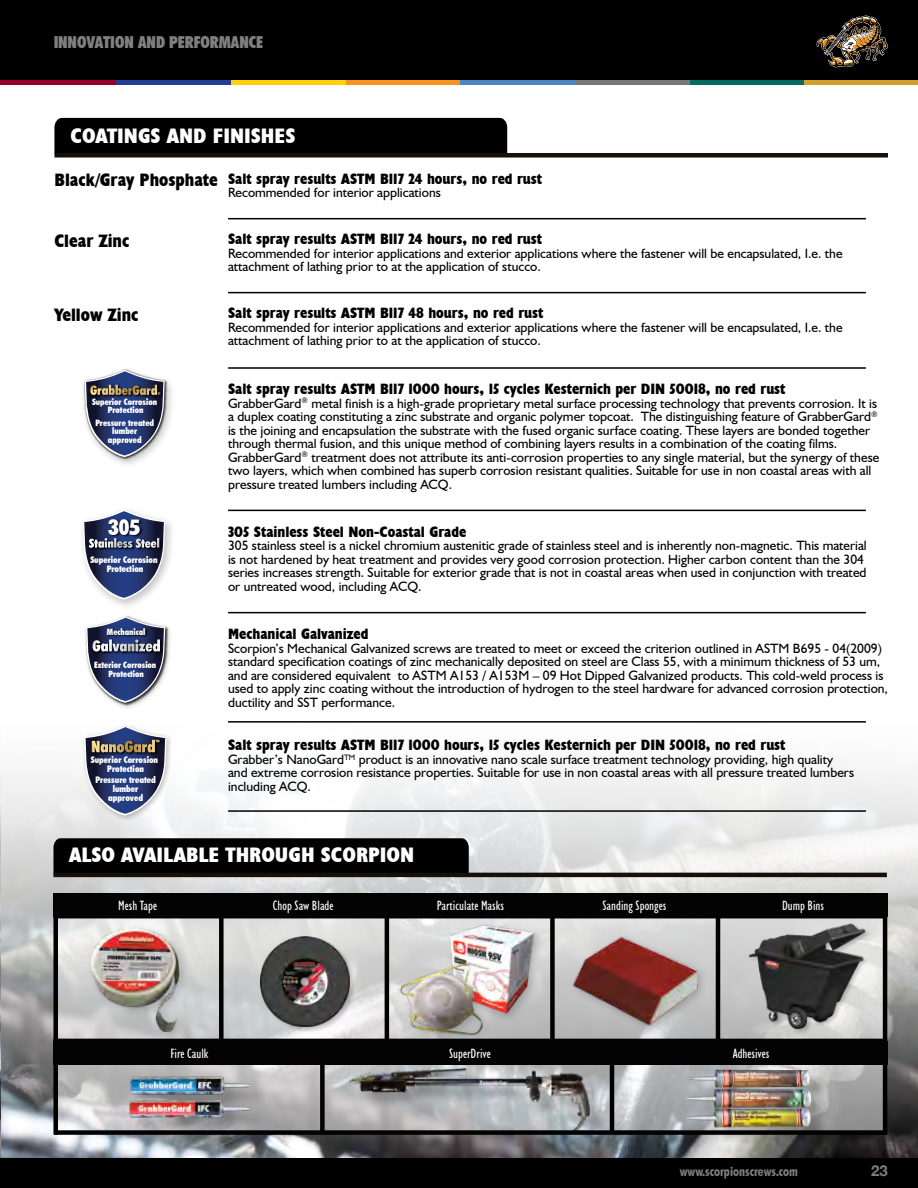
<style>
.page{position:relative;width:918px;height:1188px;background:#fff}
.page>*{position:absolute;margin:0;border:0;box-sizing:border-box;transform-origin:0 0}
.t1{font:900 condensed 21.45px "Futura BT";color:#fff}
.t2{font:700 condensed 21px "Humanist 521 BT Xtra";color:#fff}
.t3{font:700 condensed 18px "Humanist 521 BT Xtra";color:#000}
.t4{font:900 condensed 16.5px "Futura BT";color:#fff}
.t5{font:700 condensed 15px "Humanist 521 BT Xtra";color:#000}
.t6{font:700 15px "Helvetica Neue";color:#fff}
.t7{font:13.5px/13.5px "Humanist 521 BT";color:#000}
.t8{font:condensed 13.5px "Humanist 521 BT";color:#fff}
.t9{font:700 condensed 13.5px "Futura BT";color:#fff}
.t10{font:900 condensed 9px/9px "Futura BT";color:#fff;text-align:center}
.t11{font:900 condensed 8.85px/8.9px "Futura BT";color:#fff;text-align:center}
.t12{font:900 condensed 8.7px/8.7px "Futura BT";color:#fff;text-align:center}
</style>
<div class="page">
<div style="left:0;top:1157px;width:918px;height:31px;background:#000"></div>
<div style="left:0;top:0;width:918px;height:81px;background:#000"></div>
<hr style="left:0;top:80px;width:116px;height:4px;background:#98002e">
<hr style="left:116px;top:80px;width:115px;height:4px;background:#233d94">
<hr style="left:231px;top:80px;width:115px;height:4px;background:#fed109">
<hr style="left:346px;top:80px;width:114px;height:4px;background:#f7941e">
<hr style="left:461px;top:80px;width:114px;height:4px;background:#4f84c4">
<hr style="left:575px;top:80px;width:115px;height:4px;background:#757779">
<hr style="left:690px;top:80px;width:115px;height:4px;background:#006c64">
<hr style="left:805px;top:80px;width:113px;height:4px;background:#d19f2a">
<svg style="left:816px;top:15px;width:72px;height:52px"></svg>
<img style="left:0;top:749px;width:918px;height:409px">
<svg style="left:58px;top:918px;width:825px;height:212px;background:#c4c4c4"></svg>
<img style="left:435px;top:918px;width:121px;height:108px">
<div style="left:749px;top:924px;width:122px;height:112px;background:#000;opacity:.2"></div>
<img style="left:746px;top:921px;width:121px;height:108px">
<div style="left:54px;top:118px;width:453px;height:35px;background:#000"></div>
<div style="left:81px;top:724px;width:92px;height:98px;background:#000;opacity:.25"></div>
<svg style="left:84px;top:727px;width:83px;height:89px"></svg>
<hr style="left:228px;top:721px;width:638px;height:2px;background:#000">
<hr style="left:228px;top:810px;width:638px;height:2px;background:#000">
<div style="left:80px;top:365px;width:97px;height:104px;background:#000;opacity:.25"></div>
<img style="left:83px;top:368px;width:86px;height:93px">
<svg style="left:85px;top:370px;width:80px;height:87px"></svg>
<div style="left:78px;top:505px;width:98px;height:105px;background:#000;opacity:.25"></div>
<svg style="left:83px;top:510px;width:82px;height:90px"></svg>
<img style="left:106px;top:514px;width:38px;height:30px">
<img style="left:85px;top:626px;width:83px;height:81px">
<svg style="left:86px;top:616px;width:79px;height:87px"></svg>
<div style="left:54px;top:153px;width:834px;height:5px;background:#161009"></div>
<hr style="left:228px;top:218px;width:638px;height:1px;background:#000">
<hr style="left:228px;top:292px;width:638px;height:1px;background:#000">
<hr style="left:228px;top:367px;width:638px;height:2px;background:#000">
<hr style="left:228px;top:510px;width:638px;height:1px;background:#000">
<hr style="left:228px;top:612px;width:638px;height:1px;background:#000">
<div style="left:53px;top:838px;width:416px;height:35px;background:#000"></div>
<hr style="left:53px;top:873px;width:834px;height:4px;background:#161009">
<div style="left:260px;top:936px;width:97px;height:97px;background:#000;opacity:.2"></div>
<img style="left:261px;top:937px;width:89px;height:89px">
<div style="left:87px;top:924px;width:104px;height:119px;background:#000;opacity:.2"></div>
<img style="left:92px;top:928px;width:87px;height:104px">
<div style="left:396px;top:958px;width:97px;height:87px;background:#000;opacity:.2"></div>
<img style="left:394px;top:957px;width:92px;height:82px">
<hr style="left:53px;top:1039px;width:833px;height:4px;background:#000">
<hr style="left:53px;top:914px;width:833px;height:4px;background:#000">
<div style="left:53px;top:902px;width:5px;height:233px;background:#000"></div>
<div style="left:219px;top:916px;width:5px;height:125px;background:#000"></div>
<hr style="left:385px;top:916px;width:4px;height:125px;background:#000">
<div style="left:320px;top:1048px;width:5px;height:84px;background:#000"></div>
<hr style="left:610px;top:1048px;width:4px;height:84px;background:#000">
<div style="left:550px;top:916px;width:5px;height:125px;background:#000"></div>
<hr style="left:716px;top:916px;width:4px;height:125px;background:#000">
<hr style="left:883px;top:905px;width:4px;height:230px;background:#000">
<div style="left:569px;top:933px;width:139px;height:102px;background:#000;opacity:.2"></div>
<img style="left:571px;top:933px;width:132px;height:97px">
<div style="left:53px;top:893px;width:169px;height:23px;background:#030303"></div>
<div style="left:53px;top:1041px;width:272px;height:23px;background:#030303"></div>
<div style="left:325px;top:1041px;width:290px;height:23px;background:#030303"></div>
<div style="left:615px;top:1041px;width:272px;height:23px;background:#030303"></div>
<div style="left:219px;top:893px;width:168px;height:23px;background:#030303"></div>
<div style="left:386px;top:893px;width:169px;height:23px;background:#030303"></div>
<div style="left:550px;top:893px;width:169px;height:23px;background:#030303"></div>
<div style="left:719px;top:893px;width:168px;height:23px;background:#030303"></div>
<div style="left:132px;top:1080px;width:138px;height:55px;background:#000;opacity:.25"></div>
<img style="left:125px;top:1074px;width:129px;height:47px">
<div style="left:691px;top:1073px;width:138px;height:72px;background:#000;opacity:.25"></div>
<img style="left:687px;top:1109px;width:123px;height:18px">
<img style="left:687px;top:1069px;width:123px;height:38px">
<div style="left:353px;top:1072px;width:255px;height:78px;background:#000;opacity:.25"></div>
<img style="left:350px;top:1069px;width:240px;height:61px">
<div style="left:55px;top:1130px;width:832px;height:5px;background:#000"></div>
<p class="t4" style="left:53px;top:32px;width:211px">INNOVATION AND PERFORMANCE</p>
<h2 class="t2" style="left:71px;top:123px;width:226px">COATINGS AND FINISHES</h2>
<h3 class="t3" style="left:54px;top:169px;width:165px">Black/Gray Phosphate</h3>
<p class="t5" style="left:228px;top:169px;width:316px">Salt spray results ASTM B117 24 hours, no red rust</p>
<p class="t7" style="left:228px;top:186px;width:214px">Recommended for interior applications</p>
<p class="t5" style="left:228px;top:230px;width:316px">Salt spray results ASTM B117 24 hours, no red rust</p>
<p class="t7" style="left:228px;top:246px;width:616px">Recommended for interior applications and exterior applications where the fastener will be encapsulated, I.e. the attachment of lathing prior to at the application of stucco.</p>
<p class="t5" style="left:228px;top:304px;width:317px">Salt spray results ASTM B117 48 hours, no red rust</p>
<p class="t7" style="left:228px;top:320px;width:616px">Recommended for interior applications and exterior applications where the fastener will be encapsulated, I.e. the attachment of lathing prior to at the application of stucco.</p>
<p class="t5" style="left:228px;top:380px;width:559px">Salt spray results ASTM B117 1000 hours, 15 cycles Kesternich per DIN 50018, no red rust</p>
<p class="t7" style="left:228px;top:396px;width:653px">GrabberGard<sup>®</sup> metal finish is a high-grade proprietary metal surface processing technology that prevents corrosion. It is a duplex coating constituting a zinc substrate and organic polymer topcoat. The distinguishing feature of GrabberGard<sup>® </sup>is the joining and encapsulation the substrate with the fused organic surface coating. These layers are bonded together through thermal fusion, and this unique method of combining layers results in a combination of the coating films.<br>GrabberGard<sup>®</sup> treatment does not attribute its anti-corrosion properties to any single material, but the synergy of these two layers, which when combined has superb corrosion resistant qualities. Suitable for use in non coastal areas with all pressure treated lumbers including ACQ.</p>
<p class="t5" style="left:228px;top:522px;width:240px">305 Stainless Steel Non-Coastal Grade</p>
<p class="t7" style="left:228px;top:538px;width:640px">305 stainless steel is a nickel chromium austenitic grade of stainless steel and is inherently non-magnetic. This material is not hardened by heat treatment and provides very good corrosion protection. Higher carbon content than the 304 series increases strength. Suitable for exterior grade that is not in coastal areas when used in conjunction with treated or untreated wood, including ACQ.</p>
<h3 class="t3" style="left:54px;top:229px;width:76px">Clear Zinc</h3>
<h3 class="t3" style="left:54px;top:303px;width:86px">Yellow Zinc</h3>
<p class="t11" style="left:92px;top:397px;width:67px">Superior Corrosion<br>Protection</p>
<p class="t11" style="left:95px;top:418px;width:60px">Pressure treated lumber approved</p>
<h1 class="t1" style="left:108px;top:514px;width:33px">305</h1>
<p class="t10" style="left:90px;top:555px;width:69px">Superior Corrosion<br>Protection</p>
<p class="t12" style="left:107px;top:627px;width:40px">Mechanical</p>
<p class="t12" style="left:94px;top:661px;width:64px">Exterior Corrosion<br>Protection</p>
<p class="t10" style="left:91px;top:755px;width:69px">Superior Corrosion<br>Protection</p>
<p class="t10" style="left:95px;top:775px;width:62px">Pressure treated lumber approved</p>
<p class="t5" style="left:228px;top:625px;width:142px">Mechanical Galvanized</p>
<p class="t7" style="left:228px;top:641px;width:661px">Scorpion’s Mechanical Galvanized screws are treated to meet or exceed the criterion outlined in ASTM B695 - 04(2009) standard specification coatings of zinc mechanically deposited on steel are Class 55, with a minimum thickness of 53 um, and are considered equivalent to ASTM A153 / A153M – 09 Hot Dipped Galvanized products. This cold-weld process is used to apply zinc coating without the introduction of hydrogen to the steel hardware for advanced corrosion protection, ductility and SST performance.</p>
<p class="t5" style="left:228px;top:736px;width:559px">Salt spray results ASTM B117 1000 hours, 15 cycles Kesternich per DIN 50018, no red rust</p>
<p class="t7" style="left:228px;top:752px;width:628px">Grabber’s NanoGard<sup>TM</sup> product is an innovative nano scale surface treatment technology providing, high quality and extreme corrosion resistance properties. Suitable for use in non coastal areas with all pressure treated lumbers including ACQ.</p>
<h2 class="t2" style="left:69px;top:842px;width:347px">ALSO AVAILABLE THROUGH SCORPION</h2>
<p class="t8" style="left:118px;top:897px;width:40px">Mesh Tape</p>
<p class="t8" style="left:273px;top:897px;width:62px">Chop Saw Blade</p>
<p class="t8" style="left:437px;top:897px;width:69px">Particulate Masks</p>
<p class="t8" style="left:602px;top:897px;width:65px">Sanding Sponges</p>
<p class="t8" style="left:782px;top:897px;width:43px">Dump Bins</p>
<p class="t8" style="left:170px;top:1045px;width:40px">Fire Caulk</p>
<p class="t8" style="left:449px;top:1045px;width:43px">SuperDrive</p>
<p class="t8" style="left:733px;top:1045px;width:38px">Adhesives</p>
<p class="t9" style="left:680px;top:1163px;width:120px">www.scorpionscrews.com</p>
<p class="t6" style="left:871px;top:1159px;width:18px">23</p>
</div>
